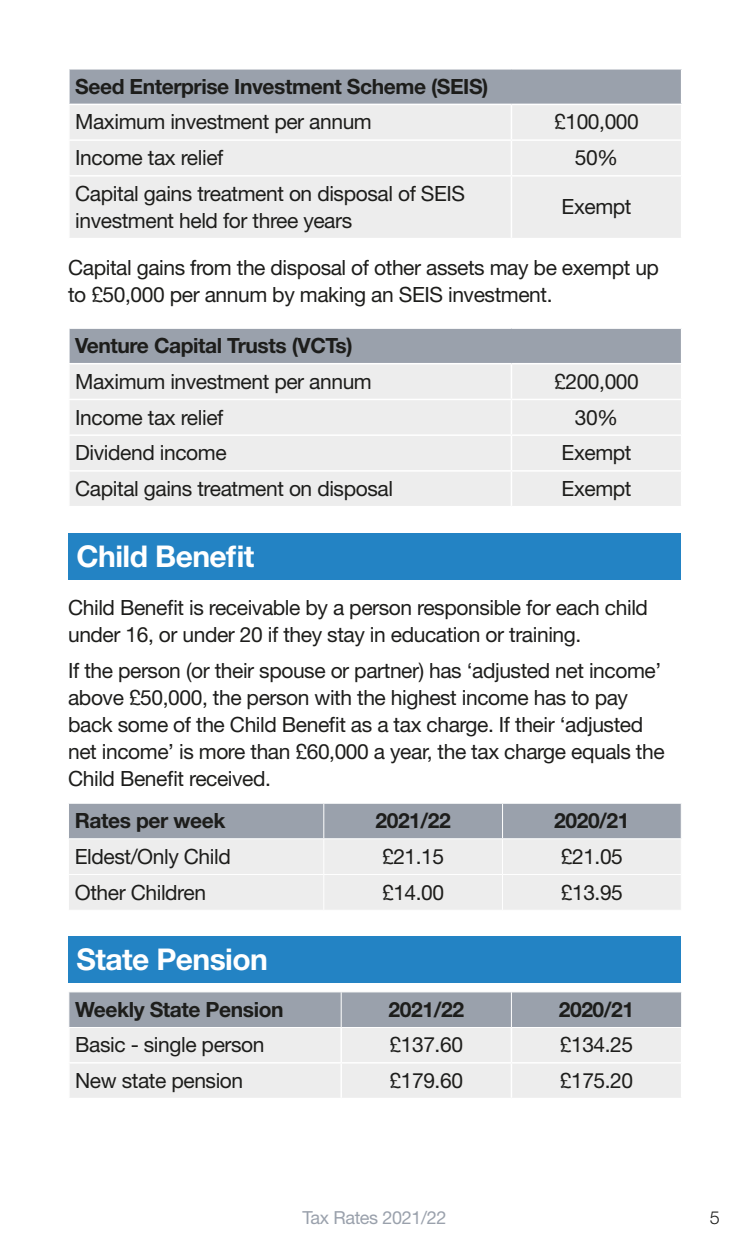
<style>
.page{position:relative;width:749px;height:1259px;background:#fff}
.page>*{position:absolute;margin:0;border:0;box-sizing:border-box;transform-origin:0 0}
.t1{font:700 30px "Helvetica Neue";letter-spacing:-.02em;color:#fff}
.t2{font:21px/27px "Helvetica Neue";letter-spacing:-.02em;color:#1d1d1b}
.t3{font:700 21px "Helvetica Neue";letter-spacing:-.02em;color:#1d1d1b}
.t4{font:18px "Helvetica Neue";letter-spacing:-.02em;color:#9aa1ac}
.t5{font:300 18px "Helvetica Neue";color:#1d1d1b}
</style>
<div class="page">
<div style="left:69px;top:69px;width:612px;height:35px;background:#9aa1ac"></div>
<div style="left:70px;top:105px;width:610px;height:133px;background:#ededed"></div>
<hr style="left:68px;top:68px;width:443px;height:2px;background:#fff">
<hr style="left:68px;top:70px;width:2px;height:34px;background:#fff">
<hr style="left:511px;top:68px;width:171px;height:2px;background:#fff">
<hr style="left:680px;top:70px;width:2px;height:34px;background:#fff">
<hr style="left:510px;top:105px;width:2px;height:34px;background:#fff">
<hr style="left:68px;top:139px;width:443px;height:2px;background:#fff">
<hr style="left:511px;top:139px;width:171px;height:2px;background:#fff">
<hr style="left:510px;top:141px;width:2px;height:34px;background:#fff">
<hr style="left:68px;top:175px;width:443px;height:2px;background:#fff">
<hr style="left:511px;top:175px;width:171px;height:2px;background:#fff">
<hr style="left:510px;top:177px;width:2px;height:61px;background:#fff">
<div style="left:69px;top:328px;width:612px;height:36px;background:#9aa1ac"></div>
<div style="left:70px;top:365px;width:610px;height:141px;background:#ededed"></div>
<hr style="left:68px;top:327px;width:443px;height:2px;background:#fff">
<hr style="left:68px;top:329px;width:2px;height:34px;background:#fff">
<hr style="left:511px;top:327px;width:171px;height:2px;background:#fff">
<hr style="left:680px;top:329px;width:2px;height:34px;background:#fff">
<hr style="left:68px;top:363px;width:443px;height:1px;background:#fff">
<hr style="left:511px;top:363px;width:171px;height:1px;background:#fff">
<hr style="left:510px;top:364px;width:2px;height:35px;background:#fff">
<hr style="left:68px;top:399px;width:443px;height:1px;background:#fff">
<hr style="left:511px;top:399px;width:171px;height:1px;background:#fff">
<hr style="left:510px;top:400px;width:2px;height:34px;background:#fff">
<hr style="left:68px;top:434px;width:443px;height:2px;background:#fff">
<hr style="left:511px;top:434px;width:171px;height:2px;background:#fff">
<hr style="left:510px;top:436px;width:2px;height:34px;background:#fff">
<hr style="left:68px;top:470px;width:443px;height:2px;background:#fff">
<hr style="left:511px;top:470px;width:171px;height:2px;background:#fff">
<hr style="left:510px;top:472px;width:2px;height:34px;background:#fff">
<div style="left:68px;top:533px;width:612px;height:47px;background:#2383c4"></div>
<div style="left:69px;top:803px;width:611px;height:35px;background:#9aa1ac"></div>
<div style="left:69px;top:839px;width:611px;height:70px;background:#ededed"></div>
<hr style="left:68px;top:874px;width:256px;height:1px;background:#fff">
<hr style="left:323px;top:803px;width:1px;height:35px;background:#fff">
<hr style="left:502px;top:803px;width:1px;height:35px;background:#fff">
<hr style="left:323px;top:839px;width:1px;height:35px;background:#fff">
<hr style="left:502px;top:839px;width:1px;height:35px;background:#fff">
<hr style="left:324px;top:874px;width:178px;height:1px;background:#fff">
<hr style="left:323px;top:875px;width:1px;height:35px;background:#fff">
<hr style="left:502px;top:874px;width:179px;height:1px;background:#fff">
<hr style="left:502px;top:875px;width:1px;height:35px;background:#fff">
<div style="left:68px;top:936px;width:612px;height:47px;background:#2383c4"></div>
<div style="left:69px;top:992px;width:612px;height:35px;background:#9aa1ac"></div>
<div style="left:70px;top:1028px;width:610px;height:69px;background:#ededed"></div>
<hr style="left:340px;top:992px;width:1px;height:35px;background:#fff">
<hr style="left:510px;top:992px;width:1px;height:35px;background:#fff">
<hr style="left:340px;top:1028px;width:2px;height:34px;background:#fff">
<hr style="left:510px;top:1028px;width:2px;height:34px;background:#fff">
<hr style="left:68px;top:1062px;width:273px;height:1px;background:#fff">
<hr style="left:341px;top:1062px;width:170px;height:1px;background:#fff">
<hr style="left:340px;top:1063px;width:2px;height:34px;background:#fff">
<hr style="left:511px;top:1062px;width:171px;height:1px;background:#fff">
<hr style="left:510px;top:1063px;width:2px;height:34px;background:#fff">
<p class="t3" style="left:75px;top:73px;width:414px">Seed Enterprise Investment Scheme (SEIS)</p>
<p class="t2" style="left:75px;top:108px;width:298px">Maximum investment per annum</p>
<p class="t2" style="left:554px;top:108px;width:86px">£100,000</p>
<p class="t2" style="left:75px;top:144px;width:150px">Income tax relief</p>
<p class="t2" style="left:574px;top:144px;width:45px">50%</p>
<p class="t2" style="left:75px;top:180px;width:391px">Capital gains treatment on disposal of SEIS investment held for three years</p>
<p class="t2" style="left:561px;top:193px;width:71px">Exempt</p>
<p class="t2" style="left:68px;top:253px;width:592px">Capital gains from the disposal of other assets may be exempt up to £50,000 per annum by making an SEIS investment.</p>
<p class="t3" style="left:75px;top:332px;width:279px">Venture Capital Trusts (VCTs)</p>
<p class="t2" style="left:75px;top:367px;width:298px">Maximum investment per annum</p>
<p class="t2" style="left:554px;top:367px;width:86px">£200,000</p>
<p class="t2" style="left:75px;top:403px;width:150px">Income tax relief</p>
<p class="t2" style="left:574px;top:403px;width:45px">30%</p>
<p class="t2" style="left:75px;top:439px;width:153px">Dividend income</p>
<p class="t2" style="left:561px;top:439px;width:71px">Exempt</p>
<p class="t2" style="left:75px;top:475px;width:319px">Capital gains treatment on disposal</p>
<p class="t2" style="left:561px;top:475px;width:71px">Exempt</p>
<h1 class="t1" style="left:77px;top:538px;width:179px">Child Benefit</h1>
<p class="t2" style="left:68px;top:594px;width:581px">Child Benefit is receivable by a person responsible for each child under 16, or under 20 if they stay in education or training.</p>
<p class="t2" style="left:68px;top:656px;width:598px">If the person (or their spouse or partner) has ‘adjusted net income’ above £50,000, the person with the highest income has to pay back some of the Child Benefit as a tax charge. If their ‘adjusted net income’ is more than £60,000 a year, the tax charge equals the Child Benefit received.</p>
<p class="t3" style="left:75px;top:807px;width:152px">Rates per week</p>
<p class="t3" style="left:375px;top:807px;width:77px">2021/22</p>
<p class="t3" style="left:554px;top:807px;width:77px">2020/21</p>
<p class="t2" style="left:75px;top:842px;width:157px">Eldest/Only Child</p>
<p class="t2" style="left:382px;top:842px;width:64px">£21.15</p>
<p class="t2" style="left:560px;top:842px;width:64px">£21.05</p>
<p class="t2" style="left:75px;top:878px;width:133px">Other Children</p>
<p class="t2" style="left:382px;top:878px;width:64px">£14.00</p>
<p class="t2" style="left:560px;top:878px;width:64px">£13.95</p>
<h1 class="t1" style="left:77px;top:941px;width:193px">State Pension</h1>
<p class="t3" style="left:75px;top:996px;width:210px">Weekly State Pension</p>
<p class="t3" style="left:388px;top:996px;width:77px">2021/22</p>
<p class="t3" style="left:558px;top:996px;width:77px">2020/21</p>
<p class="t2" style="left:75px;top:1031px;width:191px">Basic - single person</p>
<p class="t2" style="left:389px;top:1031px;width:75px">£137.60</p>
<p class="t2" style="left:559px;top:1031px;width:75px">£134.25</p>
<p class="t2" style="left:75px;top:1066px;width:169px">New state pension</p>
<p class="t2" style="left:389px;top:1066px;width:75px">£179.60</p>
<p class="t2" style="left:559px;top:1066px;width:75px">£175.20</p>
<p class="t4" style="left:302px;top:1206px;width:145px">Tax Rates 2021/22</p>
<p class="t5" style="left:709px;top:1206px;width:12px">5</p>
</div>
